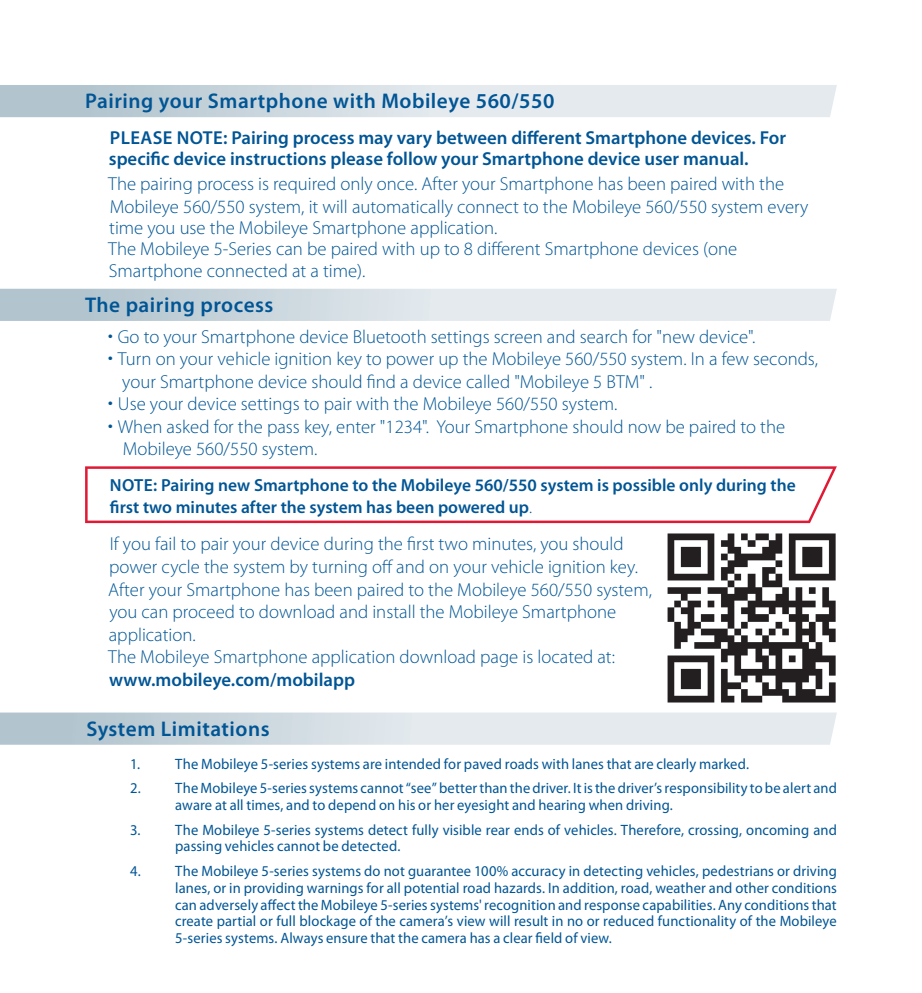
<style>
.page{position:relative;width:922px;height:993px;background:#fff}
.page>*{position:absolute;margin:0;border:0;box-sizing:border-box;transform-origin:0 0}
.t1{font:600 21.25px "Myriad Pro";letter-spacing:.025em;color:#005595}
.t2{font:300 18.75px/22.5px "Myriad Pro";color:#005595}
.t3{font:600 18.75px/21.2px "Myriad Pro";color:#005595}
.t4{font:600 17.5px/22.5px "Myriad Pro";color:#005595}
.t5{font:15px/17px "Myriad Pro";letter-spacing:.005em;color:#005595}
.s1{font-weight:300}
</style>
<div class="page">
<svg style="left:0;top:712px;width:836px;height:32px;background:#dce3e8"></svg>
<div style="left:2px;top:721px;width:267px;height:19px;background:linear-gradient(to right,#adc1cb,#ccd7de)"></div>
<svg style="left:0;top:85px;width:836px;height:32px;background:#dae2e7"></svg>
<div style="left:2px;top:93px;width:551px;height:20px;background:linear-gradient(to right,#acc0ca,#edf0f3)"></div>
<svg style="left:0;top:288px;width:836px;height:33px;background:#dbe3e8"></svg>
<div style="left:2px;top:297px;width:271px;height:19px;background:linear-gradient(to right,#acc1cb,#c9d5dc)"></div>
<svg style="left:85px;top:466px;width:751px;height:57px"></svg>
<img style="left:667px;top:533px;width:169px;height:170px">
<p class="t1" style="left:85px;top:93px;width:471px">Pairing your Smartphone with Mobileye 560/550</p>
<p class="t3" style="left:109px;top:129px;width:678px">PLEASE NOTE: Pairing process may vary between different Smartphone devices. For specific device instructions please follow your Smartphone device user manual.</p>
<p class="t2" style="left:108px;top:174px;width:701px;line-height:21.5px">The pairing process is required only once. After your Smartphone has been paired with the Mobileye 560/550 system, it will automatically connect to the Mobileye 560/550 system every time you use the Mobileye Smartphone application.<br>The Mobileye 5-Series can be paired with up to 8 different Smartphone devices (one Smartphone connected at a time).</p>
<p class="t1" style="left:85px;top:297px;width:190px">The pairing process</p>
<p class="t2" style="left:108px;top:326px;width:648px">● Go to your Smartphone device Bluetooth settings screen and search for "new device".</p>
<p class="t2" style="left:122px;top:349px;width:697px;text-indent:-14px">● Turn on your vehicle ignition key to power up the Mobileye 560/550 system. In a few seconds, your Smartphone device should find a device called "Mobileye 5 BTM" .</p>
<p class="t2" style="left:108px;top:394px;width:510px">● Use your device settings to pair with the Mobileye 560/550 system.</p>
<p class="t2" style="left:123px;top:416px;width:664px;text-indent:-14px">● When asked for the pass key, enter "1234". Your Smartphone should now be paired to the<br>Mobileye 560/550 system.</p>
<p class="t4" style="left:110px;top:475px;width:687px">NOTE: Pairing new Smartphone to the Mobileye 560/550 system is possible only during the first two minutes after the system has been powered up<span class="s1">.</span></p>
<p class="t2" style="left:108px;top:534px;width:545px">If you fail to pair your device during the first two minutes, you should power cycle the system by turning off and on your vehicle ignition key.<br>After your Smartphone has been paired to the Mobileye 560/550 system, you can proceed to download and install the Mobileye Smartphone application.<br>The Mobileye Smartphone application download page is located at:</p>
<p class="t3" style="left:109px;top:670px;width:247px">www.mobileye.com/mobilapp</p>
<p class="t1" style="left:86px;top:720px;width:185px">System Limitations</p>
<p class="t5" style="left:130px;top:756px;width:620px">1. The Mobileye 5-series systems are intended for paved roads with lanes that are clearly marked.</p>
<p class="t5" style="left:175px;top:780px;width:663px;text-indent:-45px">2. The Mobileye 5-series systems cannot “see” better than the driver. It is the driver’s responsibility to be alert and aware at all times, and to depend on his or her eyesight and hearing when driving.</p>
<p class="t5" style="left:175px;top:821px;width:663px;text-indent:-45px">3. The Mobileye 5-series systems detect fully visible rear ends of vehicles. Therefore, crossing, oncoming and passing vehicles cannot be detected.</p>
<p class="t5" style="left:175px;top:863px;width:663px;text-align:justify;text-indent:-45px">4. The Mobileye 5-series systems do not guarantee 100% accuracy in detecting vehicles, pedestrians or driving lanes, or in providing warnings for all potential road hazards. In addition, road, weather and other conditions can adversely affect the Mobileye 5-series systems' recognition and response capabilities. Any conditions that create partial or full blockage of the camera’s view will result in no or reduced functionality of the Mobileye 5-series systems. Always ensure that the camera has a clear field of view.</p>
</div>
